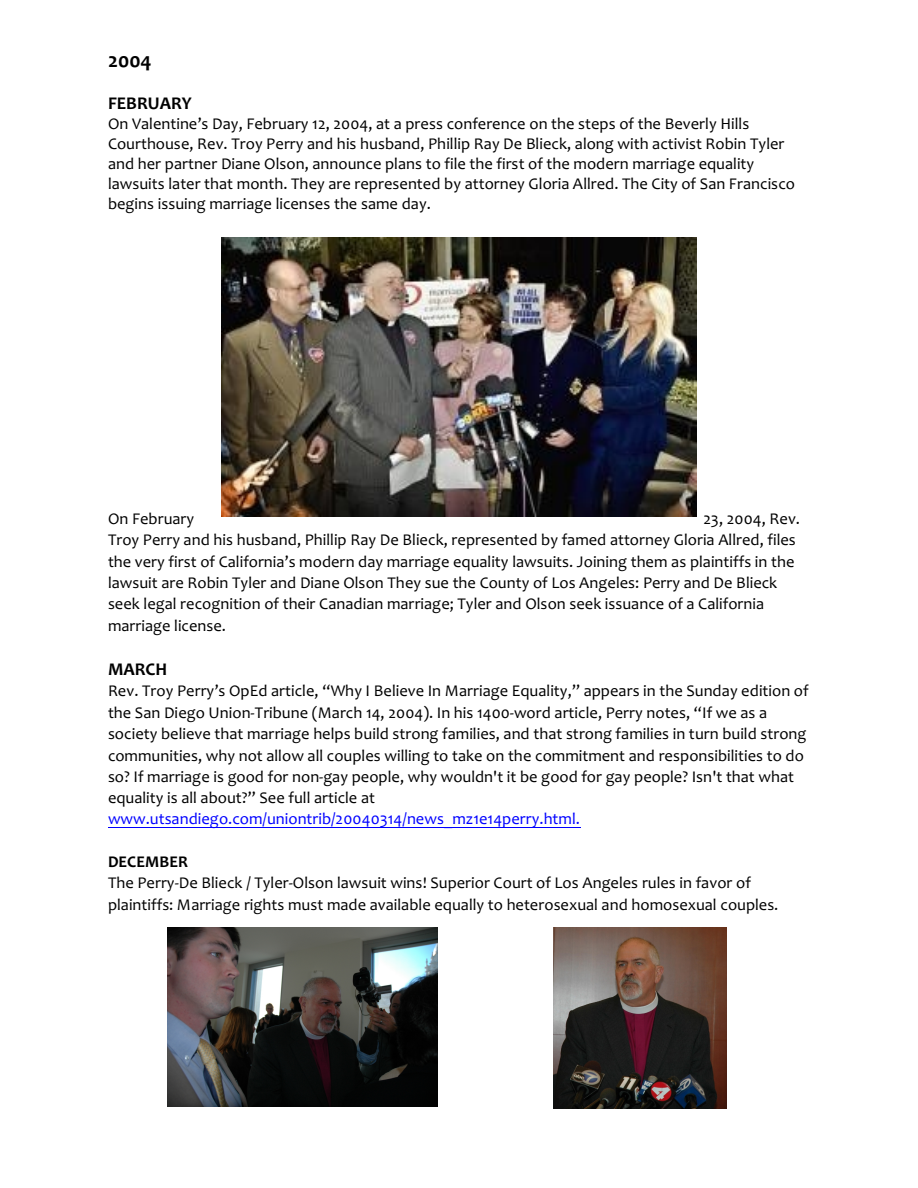
<style>
.page{position:relative;width:918px;height:1188px;background:#fff}
.page>*{position:absolute;margin:0;border:0;box-sizing:border-box;transform-origin:0 0}
.t1{font:700 21px "Candara";color:#000}
.t2{font:700 18px "Candara";color:#000}
.t3{font:16.5px/21.3px "Candara";color:#000}
.t4{font:16.5px "Candara";color:#00f}
.t5{font:700 16.5px "Candara";color:#000}
</style>
<div class="page">
<hr style="left:108px;top:827px;width:472px;height:1px;background:#00f">
<img style="left:221px;top:237px;width:476px;height:280px">
<img style="left:554px;top:927px;width:173px;height:182px">
<img style="left:168px;top:927px;width:270px;height:180px">
<p class="t1" style="left:108px;top:52px;width:45px">2004</p>
<p class="t2" style="left:108px;top:96px;width:85px">FEBRUARY</p>
<p class="t3" style="left:108px;top:115px;width:689px;line-height:20px">On Valentine’s Day, February 12, 2004, at a press conference on the steps of the Beverly Hills Courthouse, Rev. Troy Perry and his husband, Phillip Ray De Blieck, along with activist Robin Tyler and her partner Diane Olson, announce plans to file the first of the modern marriage equality lawsuits later that month. They are represented by attorney Gloria Allred. The City of San Francisco begins issuing marriage licenses the same day.</p>
<p class="t3" style="left:108px;top:510px;width:88px">On February</p>
<p class="t3" style="left:108px;top:510px;width:694px;text-indent:595px">23, 2004, Rev.<br>Troy Perry and his husband, Phillip Ray De Blieck, represented by famed attorney Gloria Allred, files the very first of California’s modern day marriage equality lawsuits. Joining them as plaintiffs in the lawsuit are Robin Tyler and Diane Olson They sue the County of Los Angeles: Perry and De Blieck seek legal recognition of their Canadian marriage; Tyler and Olson seek issuance of a California marriage license.</p>
<p class="t2" style="left:108px;top:662px;width:61px">MARCH</p>
<p class="t3" style="left:108px;top:682px;width:702px">Rev. Troy Perry’s OpEd article, “Why I Believe In Marriage Equality,” appears in the Sunday edition of the San Diego Union-Tribune (March 14, 2004). In his 1400-word article, Perry notes, “If we as a society believe that marriage helps build strong families, and that strong families in turn build strong communities, why not allow all couples willing to take on the commitment and responsibilities to do so? If marriage is good for non-gay people, why wouldn't it be good for gay people? Isn't that what equality is all about?” See full article at</p>
<p class="t4" style="left:108px;top:812px;width:473px">www.utsandiego.com/uniontrib/20040314/news_mz1e14perry.html.</p>
<p class="t5" style="left:108px;top:855px;width:82px">DECEMBER</p>
<p class="t3" style="left:108px;top:874px;width:672px">The Perry-De Blieck / Tyler-Olson lawsuit wins! Superior Court of Los Angeles rules in favor of plaintiffs: Marriage rights must made available equally to heterosexual and homosexual couples.</p>
</div>
